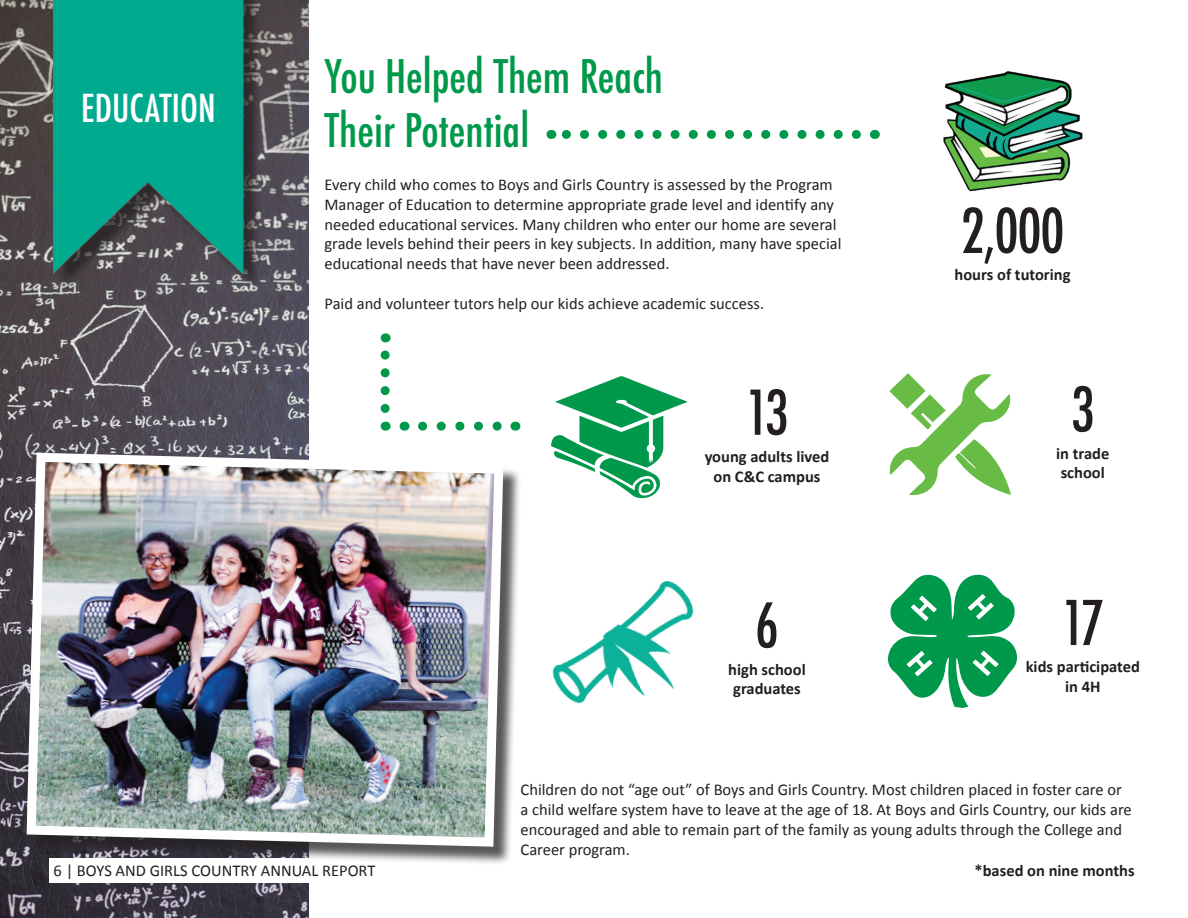
<style>
.page{position:relative;width:1188px;height:918px;background:#fff}
.page>*{position:absolute;margin:0;border:0;box-sizing:border-box;transform-origin:0 0}
.t1{font:500 condensed 60px "Futura";letter-spacing:-.05em;color:#231f20}
.t2{font:500 condensed 45px/54px "Futura";color:#00994c}
.t3{font:500 condensed 37.5px "Futura";color:#fff}
.t4{font:16.5px/19.8px "Calibri";color:#231f20}
.t5{font:700 16.5px/19.8px "Calibri";color:#231f20}
</style>
<div class="page">
<img style="left:0;top:0;width:308px;height:918px">
<div style="left:49px;top:859px;width:267px;height:24px;background:#fff"></div>
<svg style="left:562px;top:130px;width:294px;height:9px"></svg>
<svg style="left:381px;top:333px;width:9px;height:76px"></svg>
<svg style="left:423px;top:422px;width:79px;height:9px"></svg>
<div style="left:56px;top:0;width:206px;height:291px;background:#231f20;opacity:.75"></div>
<img style="left:53px;top:0;width:190px;height:273px">
<img style="left:552px;top:581px;width:142px;height:123px">
<div style="left:29px;top:455px;width:493px;height:410px;background:#231f20;opacity:.75"></div>
<img style="left:22px;top:448px;width:486px;height:403px">
<img style="left:943px;top:71px;width:140px;height:121px">
<svg style="left:889px;top:373px;width:122px;height:123px"></svg>
<svg style="left:551px;top:376px;width:137px;height:122px"></svg>
<div style="left:54px;top:864px;width:367px;height:14px;background:#fff"></div>
<svg style="left:888px;top:574px;width:129px;height:134px"></svg>
<h3 class="t3" style="left:81px;top:84px;width:136px">EDUCATION</h3>
<h2 class="t2" style="left:325px;top:50px;width:340px">You Helped Them Reach<br>Their Potential</h2>
<p class="t4" style="left:325px;top:174px;width:519px">Every child who comes to Boys and Girls Country is assessed by the Program Manager of Education to determine appropriate grade level and identify any needed educational services. Many children who enter our home are several grade levels behind their peers in key subjects. In addition, many have special educational needs that have never been addressed.</p>
<p class="t4" style="left:325px;top:293px;width:441px">Paid and volunteer tutors help our kids achieve academic success.</p>
<h1 class="t1" style="left:745px;top:374px;width:45px">13</h1>
<p class="t5" style="left:705px;top:446px;width:126px;text-align:center">young adults lived on C&amp;C campus</p>
<h1 class="t1" style="left:755px;top:587px;width:26px">6</h1>
<p class="t5" style="left:728px;top:658px;width:79px">high school graduates</p>
<h1 class="t1" style="left:961px;top:192px;width:105px">2,000</h1>
<p class="t5" style="left:955px;top:264px;width:117px">hours of tutoring</p>
<h1 class="t1" style="left:1071px;top:371px;width:26px">3</h1>
<p class="t5" style="left:1056px;top:442px;width:55px">in trade school</p>
<h1 class="t1" style="left:1061px;top:584px;width:45px">17</h1>
<p class="t5" style="left:1026px;top:656px;width:116px;text-align:center">kids participated in 4H</p>
<p class="t4" style="left:521px;top:779px;width:613px">Children do not “age out” of Boys and Girls Country. Most children placed in foster care or a child welfare system have to leave at the age of 18. At Boys and Girls Country, our kids are encouraged and able to remain part of the family as young adults through the College and Career program.</p>
<p class="t4" style="left:54px;top:860px;width:323px">6 | BOYS AND GIRLS COUNTRY ANNUAL REPORT</p>
<p class="t5" style="left:975px;top:860px;width:162px">*based on nine months</p>
</div>
